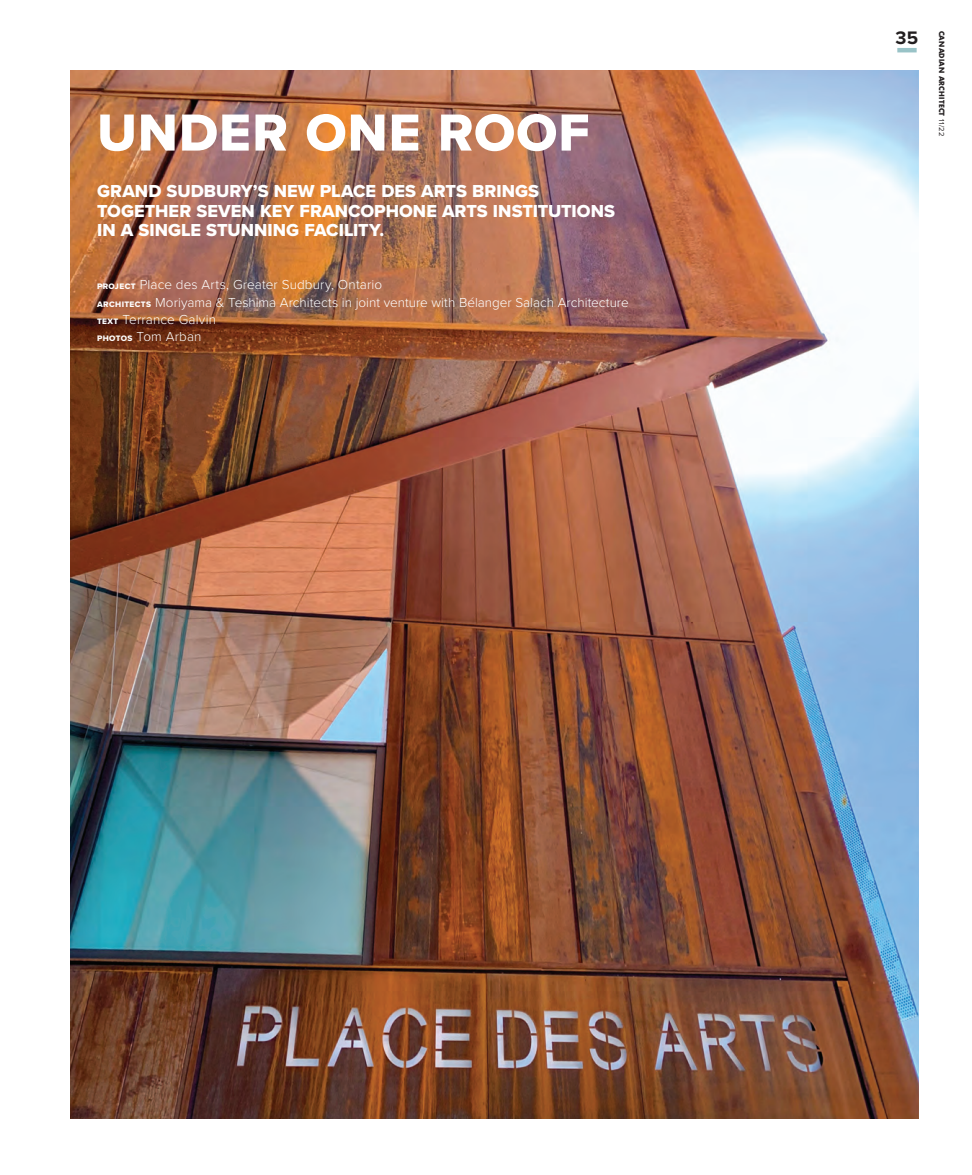
<style>
.page{position:relative;width:972px;height:1175px;background:#fff}
.page>*{position:absolute;margin:0;border:0;box-sizing:border-box;transform-origin:0 0}
.Headline-F{font:54px "Proxima Nova Extrabld";letter-spacing:.015em;color:#fff}
.t1{font:700 18.75px "Proxima Nova";color:#231f20}
.Deck-F{font:18px/19.5px "Proxima Nova Extrabld";color:#fff}
.Byline{font:300 13.5px "Proxima Nova";letter-spacing:.005em;color:#fff}
.t2{font:700 7.05px "Futura Std";letter-spacing:.025em;color:#231f20}
.s1{font-family:"Proxima Nova Extrabld";font-weight:400;font-size:8.25px}
.s2{font-family:"Proxima Nova";font-weight:400;font-size:7.5px}
</style>
<div class="page">
<hr style="left:897px;top:48px;width:19px;height:4px;background:#99c3c7">
<img style="left:70px;top:70px;width:848px;height:1048px">
<p class="Headline-F" style="left:97px;top:92px;width:494px">UNDER ONE ROOF</p>
<p class="Deck-F" style="left:97px;top:181px;width:519px">GRAND SUDBURY’S NEW PLACE DES ARTS BRINGS<br>TOGETHER SEVEN KEY FRANCOPHONE ARTS INSTITUTIONS<br>IN A SINGLE STUNNING FACILITY.</p>
<p class="Byline" style="left:97px;top:275px;width:287px"><span class="s1">PROJECT</span> Place des Arts, Greater Sudbury, Ontario</p>
<p class="Byline" style="left:97px;top:292px;width:533px"><span class="s1">ARCHITECTS</span> Moriyama &amp; Teshima Architects in joint venture with Bélanger Salach Architecture</p>
<p class="Byline" style="left:97px;top:309px;width:120px"><span class="s1">TEXT</span> Terrance Galvin</p>
<p class="Byline" style="left:97px;top:327px;width:106px"><span class="s1">PHOTOS</span> Tom Arban</p>
<h2 class="t1" style="left:895px;top:24px;width:24px">35</h2>
<p class="t2" style="left:946px;top:30px;width:107px;rotate:90deg">CANADIAN ARCHITECT <span class="s2">11/22</span></p>
</div>
